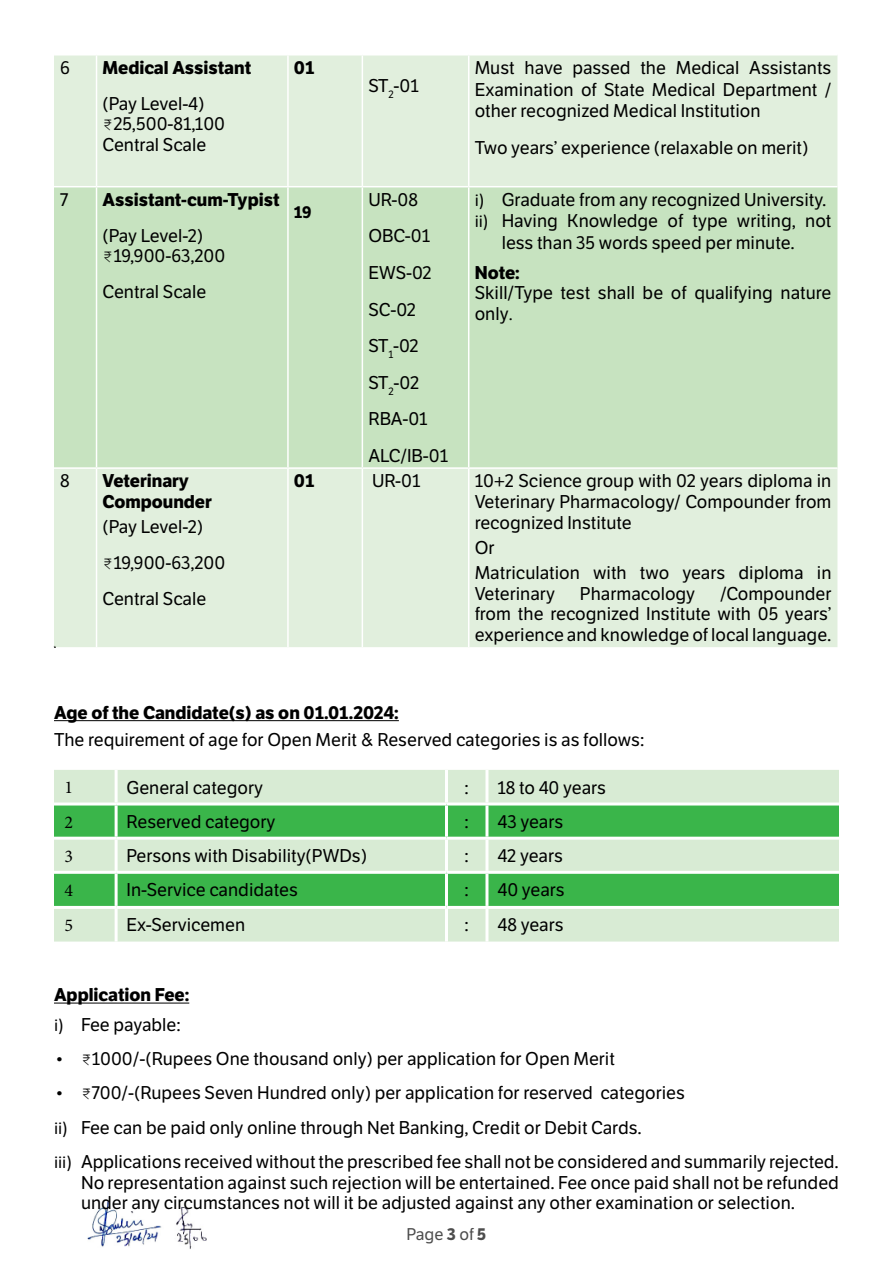
<style>
.page{position:relative;width:893px;height:1263px;background:#fff}
.page>*{position:absolute;margin:0;border:0;box-sizing:border-box;transform-origin:0 0}
.List_Paragraph{font:18px/20.7px "LFT Etica";color:#000;text-align:justify}
.List_Paragraph-2{font:700 18px/20.7px "LFT Etica";color:#000}
.Body_Text_2{font:18px/20.7px "LFT Etica";color:#000}
.t1{font:18px "Minion Pro";color:#000}
.No_Spacing{font:16.5px "LFT Etica";color:#4d4d4d}
.t2{font:700 16.5px "LFT Etica";color:#000}
.t3{font:700 1.5px "LFT Etica";color:#000}
.s1{font-family:"Courier New"}
.s2{font-family:"Calibri"}
.s3{font-size:16.5px}
.s4{font-weight:700}
</style>
<div class="page">
<hr style="left:54px;top:720px;width:345px;height:1px;background:#000">
<hr style="left:54px;top:1002px;width:135px;height:1px;background:#000">
<div style="left:54px;top:56px;width:783px;height:591px;background:#e1efdd"></div>
<div style="left:54px;top:187px;width:783px;height:280px;background:#c7e3c0"></div>
<hr style="left:96px;top:56px;width:1px;height:130px;background:#fff">
<hr style="left:287px;top:56px;width:2px;height:130px;background:#fff">
<hr style="left:362px;top:56px;width:1px;height:130px;background:#fff">
<hr style="left:468px;top:56px;width:1px;height:130px;background:#fff">
<hr style="left:54px;top:186px;width:43px;height:1px;background:#fff">
<hr style="left:97px;top:186px;width:191px;height:1px;background:#fff">
<hr style="left:96px;top:187px;width:1px;height:280px;background:#fff">
<hr style="left:288px;top:186px;width:74px;height:1px;background:#fff">
<hr style="left:287px;top:187px;width:2px;height:280px;background:#fff">
<hr style="left:362px;top:186px;width:107px;height:1px;background:#fff">
<hr style="left:362px;top:187px;width:1px;height:280px;background:#fff">
<hr style="left:469px;top:186px;width:368px;height:1px;background:#fff">
<hr style="left:468px;top:187px;width:1px;height:280px;background:#fff">
<hr style="left:54px;top:467px;width:43px;height:2px;background:#fff">
<hr style="left:97px;top:467px;width:191px;height:2px;background:#fff">
<hr style="left:96px;top:469px;width:1px;height:178px;background:#fff">
<hr style="left:288px;top:467px;width:74px;height:2px;background:#fff">
<hr style="left:287px;top:469px;width:2px;height:178px;background:#fff">
<hr style="left:362px;top:467px;width:107px;height:2px;background:#fff">
<hr style="left:362px;top:469px;width:1px;height:178px;background:#fff">
<hr style="left:469px;top:467px;width:368px;height:2px;background:#fff">
<hr style="left:468px;top:469px;width:1px;height:178px;background:#fff">
<div style="left:54px;top:770px;width:785px;height:171px;background:#d8ebd4"></div>
<svg style="left:54px;top:805px;width:785px;height:101px;background:#6fc778"></svg>
<hr style="left:115px;top:770px;width:3px;height:32px;background:#fff">
<hr style="left:445px;top:770px;width:3px;height:32px;background:#fff">
<hr style="left:485px;top:770px;width:3px;height:32px;background:#fff">
<hr style="left:54px;top:802px;width:62px;height:3px;background:#fff">
<hr style="left:116px;top:802px;width:330px;height:3px;background:#fff">
<hr style="left:115px;top:805px;width:3px;height:32px;background:#fff">
<hr style="left:446px;top:802px;width:41px;height:3px;background:#fff">
<hr style="left:445px;top:805px;width:3px;height:32px;background:#fff">
<hr style="left:487px;top:802px;width:352px;height:3px;background:#fff">
<hr style="left:485px;top:805px;width:3px;height:32px;background:#fff">
<hr style="left:54px;top:837px;width:62px;height:3px;background:#fff">
<hr style="left:116px;top:837px;width:330px;height:3px;background:#fff">
<hr style="left:115px;top:840px;width:3px;height:31px;background:#fff">
<hr style="left:446px;top:837px;width:41px;height:3px;background:#fff">
<hr style="left:445px;top:840px;width:3px;height:31px;background:#fff">
<hr style="left:487px;top:837px;width:352px;height:3px;background:#fff">
<hr style="left:485px;top:840px;width:3px;height:31px;background:#fff">
<hr style="left:54px;top:871px;width:62px;height:3px;background:#fff">
<hr style="left:116px;top:871px;width:330px;height:3px;background:#fff">
<hr style="left:115px;top:874px;width:3px;height:32px;background:#fff">
<hr style="left:446px;top:871px;width:41px;height:3px;background:#fff">
<hr style="left:445px;top:874px;width:3px;height:32px;background:#fff">
<hr style="left:487px;top:871px;width:352px;height:3px;background:#fff">
<hr style="left:485px;top:874px;width:3px;height:32px;background:#fff">
<hr style="left:54px;top:906px;width:62px;height:3px;background:#fff">
<hr style="left:116px;top:906px;width:330px;height:3px;background:#fff">
<hr style="left:115px;top:909px;width:3px;height:32px;background:#fff">
<hr style="left:446px;top:906px;width:41px;height:3px;background:#fff">
<hr style="left:445px;top:909px;width:3px;height:32px;background:#fff">
<hr style="left:487px;top:906px;width:352px;height:3px;background:#fff">
<hr style="left:485px;top:909px;width:3px;height:32px;background:#fff">
<img style="left:87px;top:1200px;width:62px;height:47px">
<img style="left:149px;top:1207px;width:58px;height:42px">
<p class="List_Paragraph" style="left:60px;top:58px;width:11px">6</p>
<p class="List_Paragraph-2" style="left:103px;top:57px;width:150px">Medical Assistant</p>
<p class="Body_Text_2" style="left:103px;top:93px;width:124px">(Pay Level-4) <span class="s1">₹</span>25,500-81,100<br>Central Scale</p>
<p class="List_Paragraph" style="left:60px;top:190px;width:10px">7</p>
<p class="List_Paragraph-2" style="left:103px;top:189px;width:178px">Assistant-cum-Typist</p>
<p class="List_Paragraph" style="left:103px;top:225px;width:124px">(Pay Level-2) <span class="s1">₹</span>19,900-63,200</p>
<p class="List_Paragraph" style="left:103px;top:282px;width:105px">Central Scale</p>
<p class="List_Paragraph" style="left:60px;top:471px;width:11px">8</p>
<p class="List_Paragraph-2" style="left:103px;top:471px;width:111px">Veterinary<br>Compounder</p>
<p class="List_Paragraph" style="left:103px;top:517px;width:102px">(Pay Level-2)</p>
<p class="List_Paragraph" style="left:103px;top:552px;width:124px"><span class="s1">₹</span>19,900-63,200</p>
<p class="List_Paragraph" style="left:103px;top:588px;width:105px">Central Scale</p>
<p class="t3" style="left:54px;top:646px;width:3px">}}}</p>
<p class="List_Paragraph-2" style="left:294px;top:57px;width:22px">01</p>
<p class="t2" style="left:294px;top:202px;width:19px">19</p>
<p class="List_Paragraph" style="left:368px;top:76px;width:52px">ST<sub>2</sub>-01</p>
<p class="List_Paragraph" style="left:368px;top:190px;width:51px">UR-08</p>
<p class="List_Paragraph" style="left:368px;top:226px;width:63px">OBC-01</p>
<p class="List_Paragraph" style="left:368px;top:263px;width:65px">EWS-02</p>
<p class="List_Paragraph" style="left:368px;top:299px;width:49px">SC-02</p>
<p class="List_Paragraph" style="left:368px;top:336px;width:52px">ST<sub>1</sub>-02</p>
<p class="List_Paragraph" style="left:368px;top:373px;width:52px">ST<sub>2</sub>-02</p>
<p class="List_Paragraph" style="left:368px;top:409px;width:61px">RBA-01</p>
<p class="List_Paragraph" style="left:368px;top:446px;width:81px">ALC/IB-01</p>
<p class="List_Paragraph" style="left:475px;top:57px;width:358px;line-height:21.6px">Must have passed the Medical Assistants Examination of State Medical Department / other recognized Medical Institution</p>
<p class="List_Paragraph" style="left:475px;top:137px;width:335px">Two years’ experience (relaxable on merit)</p>
<p class="List_Paragraph" style="left:475px;top:190px;width:353px"><span class="s2">i)</span> Graduate from any recognized University.</p>
<p class="List_Paragraph" style="left:475px;top:211px;width:358px;line-height:21.6px;text-align:center"><span class="s2">ii)</span> Having Knowledge of type writing, not less than 35 words speed per minute.</p>
<p class="List_Paragraph-2" style="left:475px;top:262px;width:47px">Note:</p>
<p class="List_Paragraph" style="left:475px;top:283px;width:358px">Skill/Type test shall be of qualifying nature only<span class="s3">.</span></p>
<p class="List_Paragraph-2" style="left:294px;top:471px;width:22px">01</p>
<p class="List_Paragraph" style="left:372px;top:471px;width:50px">UR-01</p>
<p class="List_Paragraph" style="left:475px;top:471px;width:358px">10+2 Science group with 02 years diploma in Veterinary Pharmacology/ Compounder from recognized Institute</p>
<p class="List_Paragraph" style="left:475px;top:537px;width:21px">Or</p>
<p class="List_Paragraph" style="left:475px;top:563px;width:358px">Matriculation with two years diploma in<br>Veterinary</p>
<p class="List_Paragraph" style="left:475px;top:583px;width:358px;text-indent:245px">/Compounder from the recognized Institute with 05 years’ experience and knowledge of local language.</p>
<p class="List_Paragraph" style="left:580px;top:583px;width:117px">Pharmacology</p>
<p class="List_Paragraph-2" style="left:54px;top:702px;width:346px">Age of the Candidate(s) as on 01.01.2024:</p>
<p class="List_Paragraph" style="left:54px;top:729px;width:592px">The requirement of age for Open Merit &amp; Reserved categories is as follows:</p>
<p class="t1" style="left:64px;top:776px;width:10px">1</p>
<p class="List_Paragraph" style="left:127px;top:777px;width:138px">General category</p>
<p class="List_Paragraph" style="left:465px;top:777px;width:6px">:</p>
<p class="List_Paragraph" style="left:497px;top:777px;width:110px">18 to 40 years</p>
<p class="t1" style="left:64px;top:810px;width:10px">2</p>
<p class="List_Paragraph" style="left:127px;top:811px;width:150px">Reserved category</p>
<p class="List_Paragraph" style="left:465px;top:811px;width:6px">:</p>
<p class="List_Paragraph" style="left:497px;top:811px;width:67px">43 years</p>
<p class="t1" style="left:64px;top:844px;width:10px">3</p>
<p class="List_Paragraph" style="left:127px;top:845px;width:242px">Persons with Disability(PWDs)</p>
<p class="List_Paragraph" style="left:465px;top:845px;width:6px">:</p>
<p class="List_Paragraph" style="left:497px;top:845px;width:67px">42 years</p>
<p class="t1" style="left:64px;top:878px;width:10px">4</p>
<p class="List_Paragraph" style="left:127px;top:880px;width:173px">In-Service candidates</p>
<p class="List_Paragraph" style="left:465px;top:880px;width:6px">:</p>
<p class="List_Paragraph" style="left:497px;top:880px;width:69px">40 years</p>
<p class="t1" style="left:64px;top:913px;width:10px">5</p>
<p class="List_Paragraph" style="left:127px;top:915px;width:120px">Ex-Servicemen</p>
<p class="List_Paragraph" style="left:465px;top:915px;width:6px">:</p>
<p class="List_Paragraph" style="left:497px;top:915px;width:68px">48 years</p>
<p class="List_Paragraph-2" style="left:54px;top:985px;width:137px">Application Fee:</p>
<p class="List_Paragraph" style="left:54px;top:1015px;width:128px"><span class="s2">i)</span> Fee payable:</p>
<p class="List_Paragraph" style="left:54px;top:1049px;width:562px"><span class="s1">• ₹</span>1000/-(Rupees One thousand only) per application for Open Merit</p>
<p class="List_Paragraph" style="left:54px;top:1083px;width:632px"><span class="s1">• ₹</span>700/-(Rupees Seven Hundred only) per application for reserved categories</p>
<p class="List_Paragraph" style="left:54px;top:1117px;width:589px"><span class="s2">ii)</span> Fee can be paid only online through Net Banking, Credit or Debit Cards.</p>
<p class="List_Paragraph" style="left:81px;top:1151px;width:759px;text-indent:-27px"><span class="s2">iii)</span> Applications received without the prescribed fee shall not be considered and summarily rejected.<br>No representation against such rejection will be entertained. Fee once paid shall not be refunded under any circumstances not will it be adjusted against any other examination or selection.</p>
<p class="No_Spacing" style="left:407px;top:1224px;width:81px">Page <span class="s4">3</span> of <span class="s4">5</span></p>
</div>
